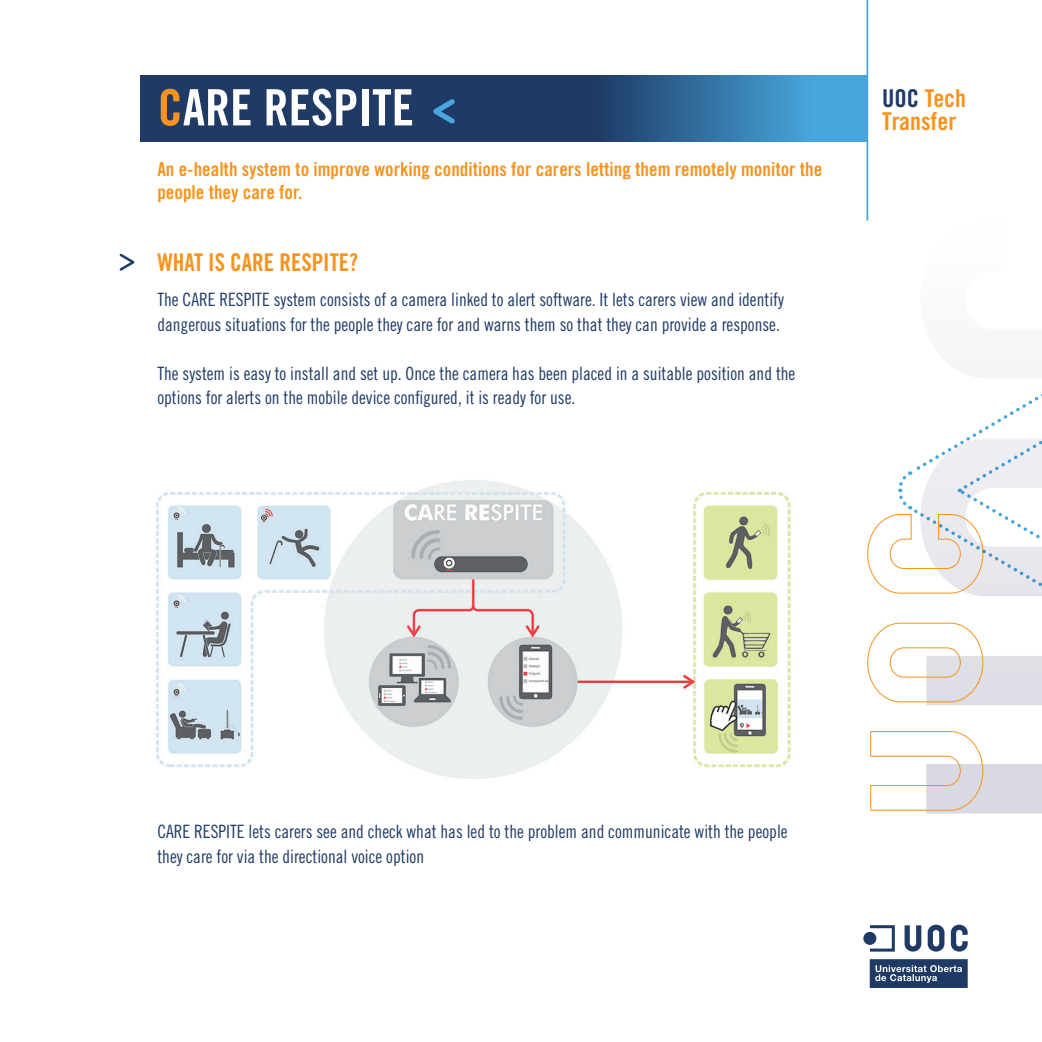
<style>
.page{position:relative;width:1042px;height:1042px;background:#fff}
.page>*{position:absolute;margin:0;border:0;box-sizing:border-box;transform-origin:0 0}
.t1{font:50.23px "Trade Gothic Bold Cond Twenty";color:#fff}
.t2{font:24.68px/22.2px "Trade Gothic Bold Cond Twenty";color:#f7931d}
.t3{font:24.5px "Trade Gothic Bold Cond Twenty";color:#f7931d;scale:.95 1}
.t4{font:19.25px/22.8px "Trade Gothic Bold Cond Twenty";color:#f7931d}
.t5{font:18.38px/24.5px "Trade Gothic Cond Eighteen";color:#1e3a65;scale:.95 1}
.s1{color:#f7931d}
.s2{color:#1e3a65}
</style>
<div class="page">
<hr style="left:866px;top:0;width:2px;height:221px;background:#48a6dc">
<svg style="left:926px;top:374px;width:116px;height:439px"></svg>
<svg style="left:867px;top:382px;width:175px;height:429px"></svg>
<svg style="left:119px;top:253px;width:16px;height:18px"></svg>
<svg style="left:141px;top:75px;width:725px;height:67px;fill:#1e3a65"></svg>
<svg style="left:904px;top:925px;width:17px;height:26px"></svg>
<svg style="left:927px;top:924px;width:17px;height:27px"></svg>
<svg style="left:951px;top:924px;width:16px;height:27px"></svg>
<div style="left:863px;top:932px;width:13px;height:13px;background:#1e3a65;border-radius:50%"></div>
<svg style="left:870px;top:925px;width:25px;height:26px"></svg>
<svg style="left:870px;top:959px;width:97px;height:29px"></svg>
<svg style="left:425px;top:95px;width:34px;height:33px"></svg>
<img style="left:156px;top:480px;width:635px;height:299px">
<h1 class="t1" style="left:158px;top:77px;width:258px"><span class="s1">C</span>ARE RESPITE</h1>
<h2 class="t2" style="left:882px;top:87px;width:85px"><span class="s2">UOC</span> Tech<br>Transfer</h2>
<p class="t4" style="left:157px;top:158px;width:666px">An e-health system to improve working conditions for carers letting them remotely monitor the people they care for.</p>
<h3 class="t3" style="left:157px;top:247px;width:213px">WHAT IS CARE RESPITE?</h3>
<p class="t5" style="left:157px;top:287px;width:661px">The CARE RESPITE system consists of a camera linked to alert software. It lets carers view and identify dangerous situations for the people they care for and warns them so that they can provide a response.</p>
<p class="t5" style="left:157px;top:360px;width:673px">The system is easy to install and set up. Once the camera has been placed in a suitable position and the options for alerts on the mobile device configured, it is ready for use.</p>
<p class="t5" style="left:157px;top:819px;width:665px">CARE RESPITE lets carers see and check what has led to the problem and communicate with the people they care for via the directional voice option</p>
</div>
